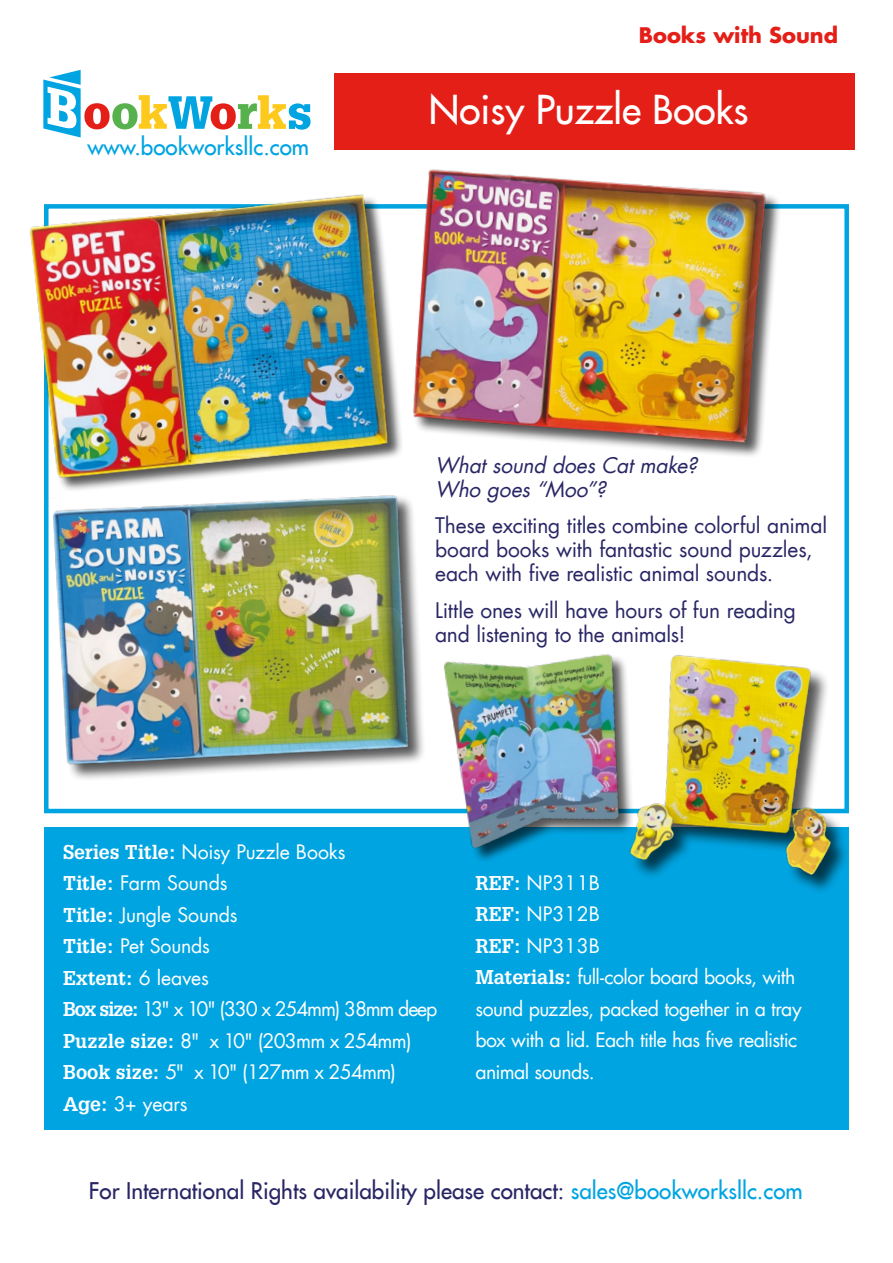
<style>
.page{position:relative;width:893px;height:1263px;background:#fff}
.page>*{position:absolute;margin:0;border:0;box-sizing:border-box;transform-origin:0 0}
.t1{font:39px "Futura LT";color:#fff}
.t2{font:22.5px "Futura LT";color:#292665}
.t3{font:22.5px "Futura LT";color:#00a4e1}
.AI_Blurb{font:21px/24px "Futura LT";letter-spacing:-.01em;color:#292665}
.AI_Blurb-2{font:italic 21px/24px "Futura LT";color:#292665}
.t4{font:700 21px "Futura LT";color:#e41f18}
.t5{font:19.5px/31.5px "Futura LT";letter-spacing:-.025em;color:#fff}
.t6{font:19.5px "Futura LT";letter-spacing:-.06em;color:#fff}
.t7{font:19.5px "Futura LT";letter-spacing:-.005em;color:#fff}
.t8{font:19.5px/31.5px "Futura LT";color:#fff}
.s1{font-family:"Glypha";font-weight:700}
.s2{color:#00a4e1}
</style>
<div class="page">
<div style="left:335px;top:73px;width:520px;height:77px;background:#e41f18"></div>
<svg style="left:43px;top:70px;width:268px;height:67px"></svg>
<div style="left:44px;top:827px;width:805px;height:302px;background:#00a4e1"></div>
<img style="left:430px;top:654px;width:187px;height:207px">
<img style="left:617px;top:634px;width:232px;height:257px">
<img style="left:44px;top:506px;width:380px;height:277px">
<img style="left:30px;top:194px;width:382px;height:312px">
<img style="left:398px;top:169px;width:389px;height:299px">
<p class="t3" style="left:87px;top:132px;width:223px">www.bookworksllc.com</p>
<p class="t4" style="left:639px;top:21px;width:201px">Books with Sound</p>
<p class="t1" style="left:429px;top:84px;width:321px">Noisy Puzzle Books</p>
<p class="AI_Blurb-2" style="left:435px;top:453px;width:268px">What sound does Cat make?<br>Who goes “Moo”?</p>
<p class="AI_Blurb" style="left:435px;top:514px;width:393px">These exciting titles combine colorful animal board books with fantastic sound puzzles, each with five realistic animal sounds.</p>
<p class="AI_Blurb" style="left:435px;top:599px;width:362px">Little ones will have hours of fun reading and listening to the animals!</p>
<p class="t7" style="left:63px;top:839px;width:284px"><span class="s1">Series Title:</span> Noisy Puzzle Books</p>
<p class="t5" style="left:63px;top:868px;width:166px"><span class="s1">Title:</span> Farm Sounds</p>
<p class="t5" style="left:63px;top:899px;width:176px"><span class="s1">Title:</span> Jungle Sounds<br><span class="s1">Title:</span> Pet Sounds<br><span class="s1">Extent:</span> 6 leaves</p>
<p class="t6" style="left:63px;top:997px;width:376px"><span class="s1">Box size:</span> 13" x 10" (330 x 254mm) 38mm deep</p>
<p class="t5" style="left:63px;top:1025px;width:350px"><span class="s1">Puzzle size:</span> 8" x 10" (203mm x 254mm)<br><span class="s1">Book size:</span> 5" x 10" (127mm x 254mm)</p>
<p class="t5" style="left:63px;top:1088px;width:126px"><span class="s1">Age:</span> 3+ years</p>
<p class="t5" style="left:475px;top:867px;width:126px"><span class="s1">REF:</span> NP311B</p>
<p class="t8" style="left:475px;top:898px;width:126px"><span class="s1">REF:</span> NP312B<br><span class="s1">REF:</span> NP313B</p>
<p class="t5" style="left:475px;top:961px;width:328px"><span class="s1">Materials:</span> full-color board books, with sound puzzles, packed together in a tray box with a lid. Each title has five realistic animal sounds.</p>
<p class="t2" style="left:89px;top:1176px;width:715px">For International Rights availability please contact: <span class="s2">sales@bookworksllc.com</span></p>
</div>
